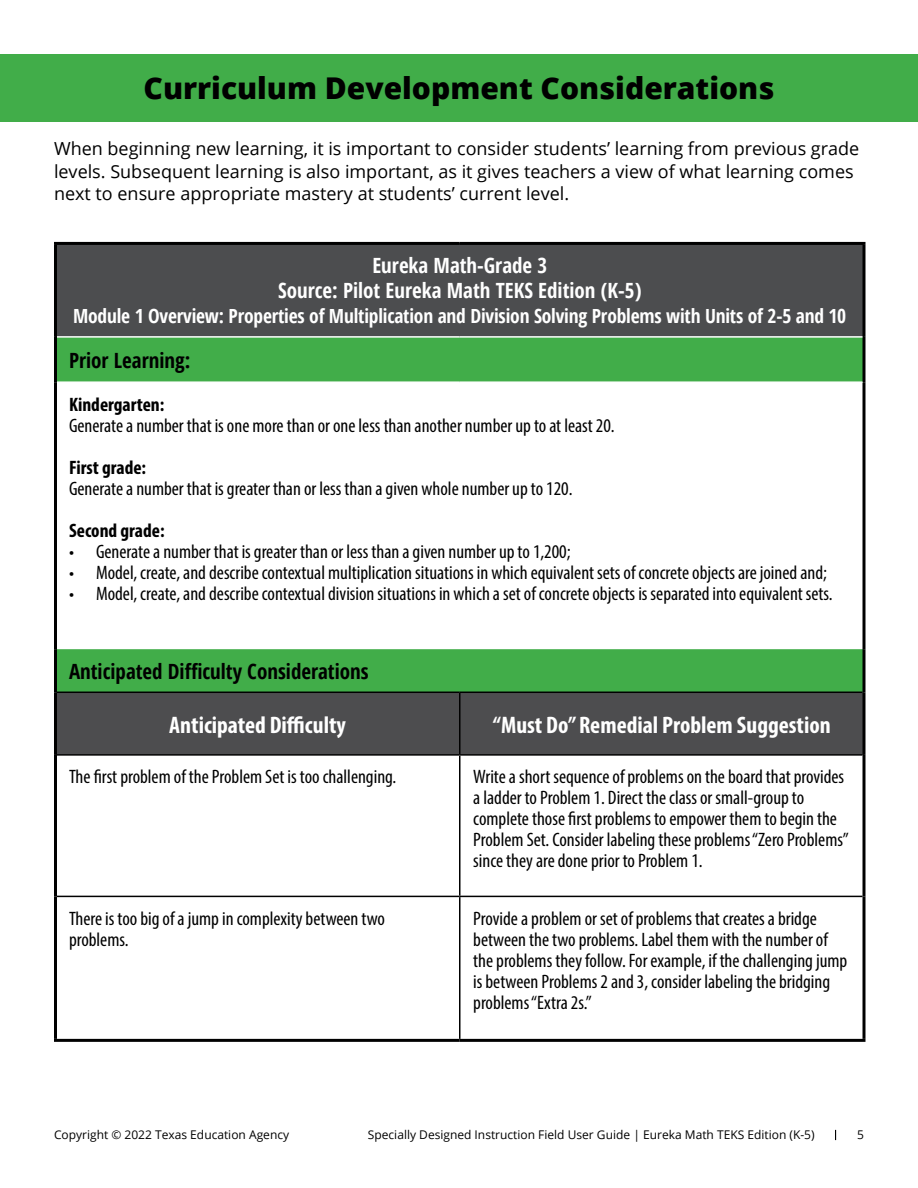
<style>
.page{position:relative;width:918px;height:1188px;background:#fff}
.page>*{position:absolute;margin:0;border:0;box-sizing:border-box;transform-origin:0 0}
.MAIN_HEADERS_-_TOC{font:800 30px "Open Sans";color:#000}
.t1{font:700 condensed 24px "Myriad Pro";color:#fff}
.t2{font:700 21px "Open Sans Condensed";color:#fff}
.t3{font:700 21px "Open Sans Condensed";color:#000}
.t4{font:condensed 19.5px/21px "Myriad Pro";color:#000}
.t5{font:700 19.5px "Open Sans Condensed";letter-spacing:-.01em;color:#fff}
.t6{font:700 condensed 19.5px "Myriad Pro";color:#000}
.t7{font:18px/22.5px "Open Sans";color:#000}
.t8{font:12px "Open Sans";color:#000}
</style>
<div class="page">
<div style="left:0;top:54px;width:918px;height:68px;background:#41ad49"></div>
<div style="left:56px;top:243px;width:808px;height:94px;background:#4c4d4f"></div>
<svg style="left:57px;top:338px;width:805px;height:354px"></svg>
<div style="left:57px;top:693px;width:805px;height:61px;background:#4d4d4f"></div>
<svg style="left:862px;top:245px;width:4px;height:92px"></svg>
<svg style="left:862px;top:337px;width:4px;height:45px"></svg>
<svg style="left:862px;top:382px;width:4px;height:267px"></svg>
<svg style="left:862px;top:649px;width:4px;height:43px"></svg>
<hr style="left:57px;top:336px;width:403px;height:2px;background:#fff">
<hr style="left:460px;top:336px;width:402px;height:2px;background:#fff">
<hr style="left:57px;top:381px;width:403px;height:2px;background:#fff">
<hr style="left:460px;top:381px;width:402px;height:2px;background:#fff">
<hr style="left:54px;top:242px;width:406px;height:3px;background:#000">
<hr style="left:54px;top:245px;width:3px;height:92px;background:#000">
<hr style="left:460px;top:242px;width:406px;height:3px;background:#000">
<hr style="left:54px;top:337px;width:3px;height:45px;background:#000">
<hr style="left:54px;top:382px;width:3px;height:267px;background:#000">
<hr style="left:54px;top:692px;width:3px;height:63px;background:#000">
<hr style="left:54px;top:755px;width:3px;height:141px;background:#000">
<hr style="left:54px;top:896px;width:3px;height:143px;background:#000">
<hr style="left:54px;top:649px;width:3px;height:43px;background:#000">
<hr style="left:57px;top:692px;width:403px;height:1px;background:#000">
<hr style="left:460px;top:692px;width:402px;height:1px;background:#000">
<hr style="left:459px;top:693px;width:1px;height:61px;background:#000">
<hr style="left:57px;top:754px;width:403px;height:2px;background:#000">
<hr style="left:460px;top:754px;width:402px;height:2px;background:#000">
<hr style="left:459px;top:756px;width:1px;height:140px;background:#000">
<hr style="left:57px;top:896px;width:403px;height:1px;background:#000">
<hr style="left:460px;top:896px;width:402px;height:1px;background:#000">
<hr style="left:459px;top:897px;width:1px;height:142px;background:#000">
<hr style="left:54px;top:1039px;width:406px;height:3px;background:#000">
<hr style="left:460px;top:1039px;width:406px;height:3px;background:#000">
<svg style="left:862px;top:755px;width:4px;height:141px"></svg>
<svg style="left:862px;top:896px;width:4px;height:143px"></svg>
<svg style="left:862px;top:692px;width:4px;height:63px"></svg>
<p class="MAIN_HEADERS_-_TOC" style="left:144px;top:66px;width:632px">Curriculum Development Considerations</p>
<p class="t7" style="left:54px;top:137px;width:807px">When beginning new learning, it is important to consider students’ learning from previous grade levels. Subsequent learning is also important, as it gives teachers a view of what learning comes next to ensure appropriate mastery at students’ current level.</p>
<p class="t2" style="left:372px;top:251px;width:176px">Eureka Math-Grade 3</p>
<p class="t2" style="left:278px;top:276px;width:365px">Source: Pilot Eureka Math TEKS Edition (K-5)</p>
<p class="t5" style="left:73px;top:303px;width:775px">Module 1 Overview: Properties of Multiplication and Division Solving Problems with Units of 2-5 and 10</p>
<p class="t3" style="left:69px;top:345px;width:123px">Prior Learning:</p>
<p class="t6" style="left:69px;top:392px;width:97px">Kindergarten:</p>
<p class="t4" style="left:69px;top:415px;width:547px">Generate a number that is one more than or one less than another number up to at least 20.</p>
<p class="t6" style="left:69px;top:455px;width:79px">First grade:</p>
<p class="t4" style="left:69px;top:478px;width:505px">Generate a number that is greater than or less than a given whole number up to 120.</p>
<p class="t6" style="left:69px;top:518px;width:97px">Second grade:</p>
<p class="t4" style="left:69px;top:541px;width:503px">• Generate a number that is greater than or less than a given number up to 1,200;</p>
<p class="t4" style="left:69px;top:562px;width:759px">• Model, create, and describe contextual multiplication situations in which equivalent sets of concrete objects are joined and;</p>
<p class="t4" style="left:69px;top:583px;width:765px">• Model, create, and describe contextual division situations in which a set of concrete objects is separated into equivalent sets.</p>
<p class="t3" style="left:69px;top:656px;width:301px">Anticipated Difficulty Considerations</p>
<p class="t1" style="left:169px;top:710px;width:178px">Anticipated Difficulty</p>
<p class="t1" style="left:493px;top:710px;width:339px">“Must Do” Remedial Problem Suggestion</p>
<p class="t4" style="left:69px;top:766px;width:329px">The first problem of the Problem Set is too challenging.</p>
<p class="t4" style="left:473px;top:766px;width:377px">Write a short sequence of problems on the board that provides a ladder to Problem 1. Direct the class or small-group to complete those first problems to empower them to begin the Problem Set. Consider labeling these problems “Zero Problems” since they are done prior to Problem 1.</p>
<p class="t4" style="left:69px;top:907px;width:317px">There is too big of a jump in complexity between two problems.</p>
<p class="t4" style="left:473px;top:907px;width:376px">Provide a problem or set of problems that creates a bridge between the two problems. Label them with the number of the problems they follow. For example, if the challenging jump is between Problems 2 and 3, consider labeling the bridging problems “Extra 2s.”</p>
<p class="t8" style="left:54px;top:1126px;width:237px">Copyright © 2022 Texas Education Agency</p>
<p class="t8" style="left:368px;top:1126px;width:448px">Specially Designed Instruction Field User Guide | Eureka Math TEKS Edition (K-5)</p>
<p class="t8" style="left:857px;top:1126px;width:8px">5</p>
</div>
